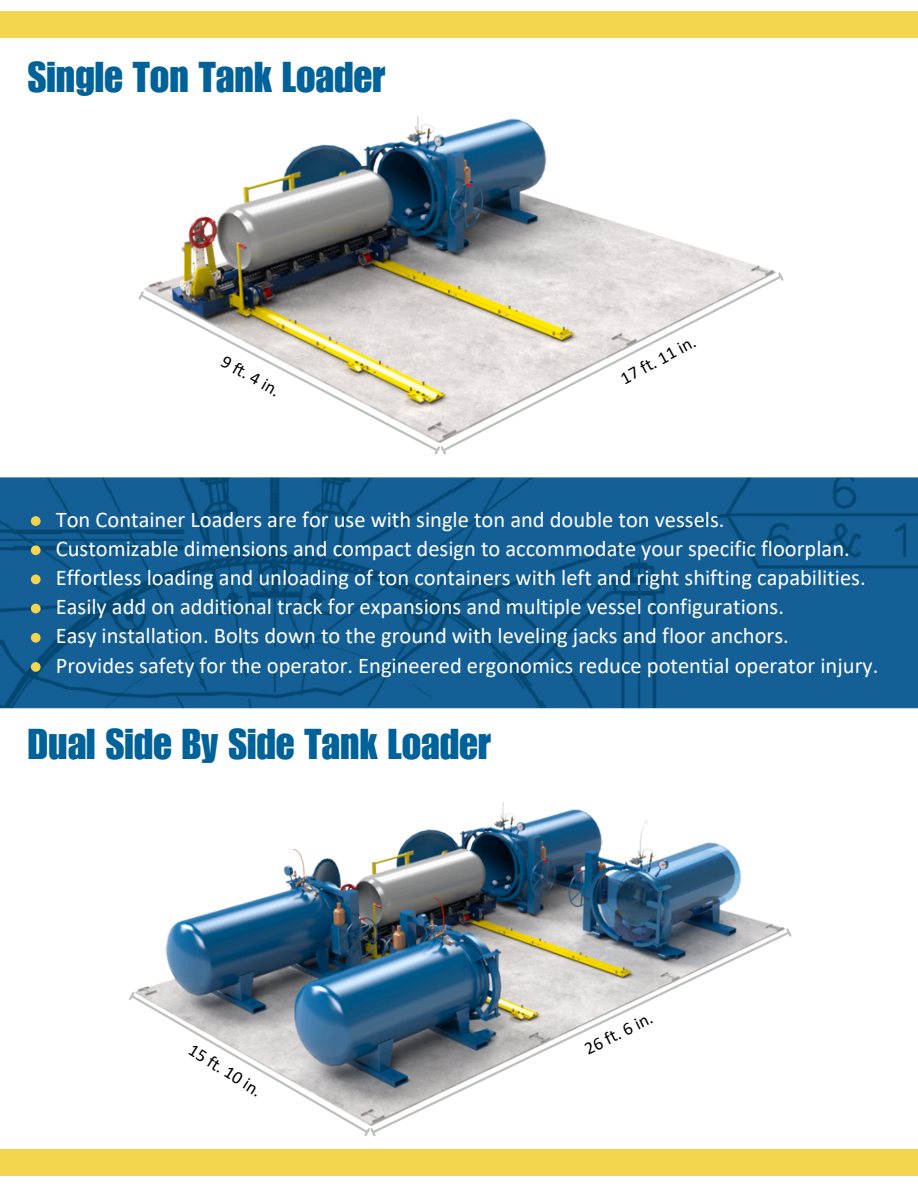
<style>
.page{position:relative;width:918px;height:1188px;background:#fff}
.page>*{position:absolute;margin:0;border:0;box-sizing:border-box;transform-origin:0 0}
.t1{font:42px "Impact LT Std";color:#006298}
.t2{font:22.5px "Calibri";color:#fff}
.t3{font:18px "Calibri";color:#000}
</style>
<div class="page">
<div style="left:0;top:11px;width:918px;height:27px;background:#f3d54e"></div>
<div style="left:0;top:1149px;width:918px;height:27px;background:#f3d54e"></div>
<img style="left:0;top:477px;width:918px;height:232px">
<img style="left:137px;top:802px;width:647px;height:188px">
<img style="left:144px;top:116px;width:632px;height:327px">
<svg style="left:144px;top:293px;width:296px;height:157px"></svg>
<svg style="left:138px;top:289px;width:8px;height:12px"></svg>
<svg style="left:441px;top:274px;width:335px;height:175px"></svg>
<svg style="left:433px;top:444px;width:15px;height:11px"></svg>
<svg style="left:776px;top:272px;width:8px;height:9px"></svg>
<svg style="left:371px;top:930px;width:413px;height:201px"></svg>
<svg style="left:129px;top:990px;width:249px;height:147px"></svg>
<svg style="left:784px;top:928px;width:8px;height:9px"></svg>
<div style="left:31px;top:516px;width:10px;height:10px;background:#f3d54e;border-radius:50%"></div>
<div style="left:31px;top:545px;width:10px;height:10px;background:#f3d54e;border-radius:50%"></div>
<div style="left:31px;top:575px;width:10px;height:9px;background:#f3d54e;border-radius:50%"></div>
<div style="left:31px;top:604px;width:10px;height:9px;background:#f3d54e;border-radius:50%"></div>
<div style="left:31px;top:633px;width:10px;height:10px;background:#f3d54e;border-radius:50%"></div>
<div style="left:31px;top:662px;width:10px;height:10px;background:#f3d54e;border-radius:50%"></div>
<p class="t1" style="left:28px;top:62px;width:359px">Single Ton Tank Loader</p>
<p class="t3" style="left:227px;top:353px;width:66px;rotate:30deg">9 ft. 4 in.</p>
<p class="t3" style="left:618px;top:373px;width:84px;rotate:-28deg">17 ft. 11 in.</p>
<p class="t2" style="left:56px;top:510px;width:670px">Ton Container Loaders are for use with single ton and double ton vessels.</p>
<p class="t2" style="left:56px;top:539px;width:796px">Customizable dimensions and compact design to accommodate your specific floorplan.</p>
<p class="t2" style="left:56px;top:568px;width:811px">Effortless loading and unloading of ton containers with left and right shifting capabilities.</p>
<p class="t2" style="left:56px;top:597px;width:730px">Easily add on additional track for expansions and multiple vessel configurations.</p>
<p class="t2" style="left:56px;top:627px;width:735px">Easy installation. Bolts down to the ground with leveling jacks and floor anchors.</p>
<p class="t2" style="left:56px;top:656px;width:824px">Provides safety for the operator. Engineered ergonomics reduce potential operator injury.</p>
<p class="t1" style="left:28px;top:729px;width:465px">Dual Side By Side Tank Loader</p>
<p class="t3" style="left:194px;top:1042px;width:84px;rotate:32deg">15 ft. 10 in.</p>
<p class="t3" style="left:582px;top:1042px;width:75px;rotate:-26deg">26 ft. 6 in.</p>
</div>
